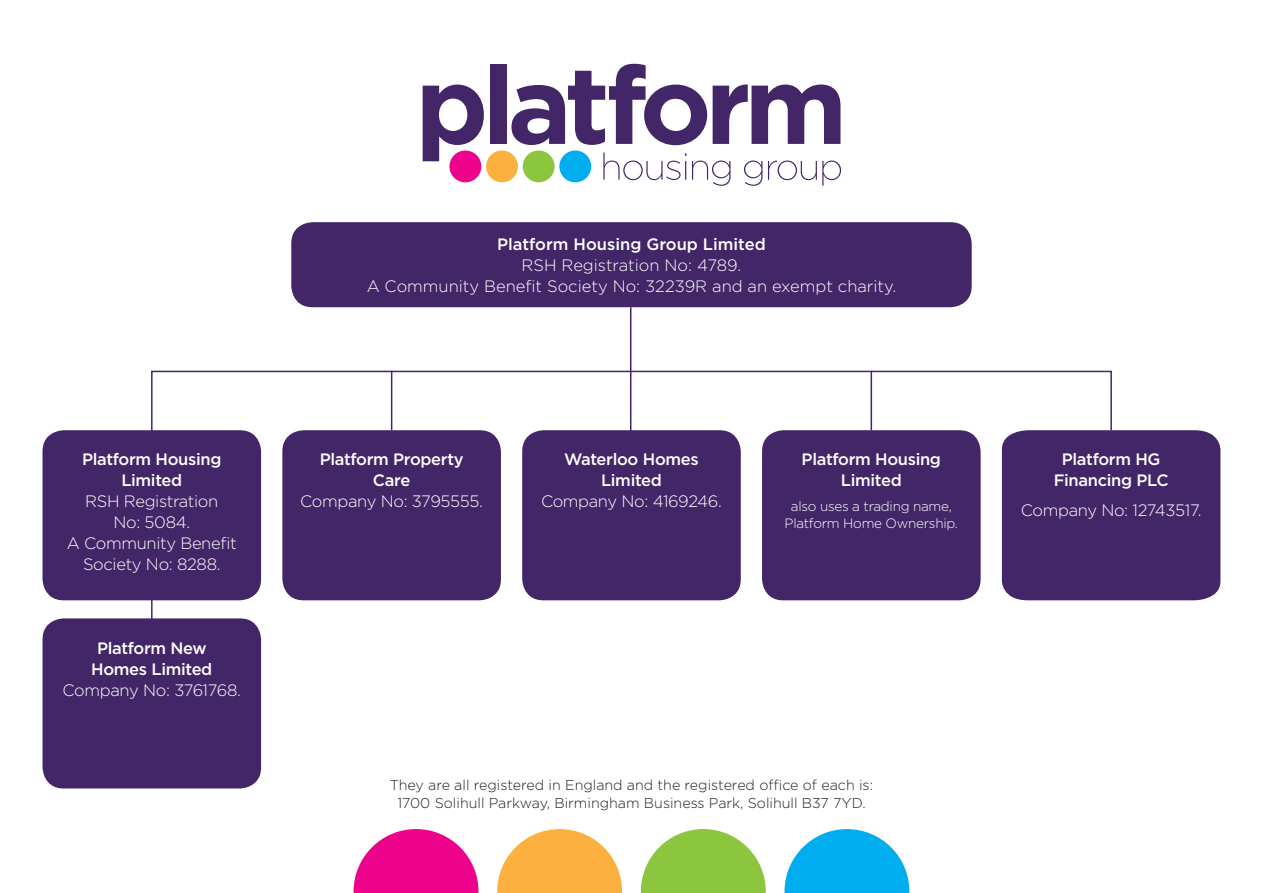
<style>
.page{position:relative;width:1263px;height:893px;background:#fff}
.page>*{position:absolute;margin:0;border:0;box-sizing:border-box;transform-origin:0 0}
.t1{font:500 16.5px/21px "Gotham";letter-spacing:-.02em;color:#fff;text-align:center}
.t2{font:300 16.5px/21px "Gotham";color:#fff;text-align:center}
.t3{font:300 16.5px/21px "Gotham";letter-spacing:-.02em;color:#fff;text-align:center}
.t4{font:300 14.25px/18px "Gotham";color:#231f20;text-align:center}
.t5{font:300 13.5px/16.5px "Gotham";letter-spacing:-.02em;color:#fff;text-align:center}
.s1{font-weight:500}
.s2{font-weight:300}
</style>
<div class="page">
<svg style="left:150px;top:370px;width:963px;height:298px"></svg>
<div style="left:291px;top:222px;width:681px;height:85px;background:#432668;border-radius:21px"></div>
<div style="left:43px;top:430px;width:218px;height:170px;background:#432668;border-radius:21px"></div>
<div style="left:43px;top:618px;width:218px;height:170px;background:#432668;border-radius:21px"></div>
<div style="left:522px;top:430px;width:219px;height:170px;background:#432668;border-radius:21px"></div>
<div style="left:282px;top:430px;width:219px;height:170px;background:#432668;border-radius:21px"></div>
<div style="left:762px;top:430px;width:219px;height:170px;background:#432668;border-radius:21px"></div>
<div style="left:1002px;top:430px;width:218px;height:170px;background:#432668"></div>
<svg style="left:423px;top:85px;width:61px;height:76px"></svg>
<div style="left:490px;top:65px;width:17px;height:79px;background:#432668"></div>
<svg style="left:511px;top:64px;width:196px;height:81px"></svg>
<svg style="left:713px;top:84px;width:127px;height:60px"></svg>
<svg style="left:603px;top:153px;width:83px;height:27px"></svg>
<svg style="left:692px;top:161px;width:38px;height:25px"></svg>
<svg style="left:744px;top:161px;width:18px;height:25px"></svg>
<svg style="left:768px;top:160px;width:73px;height:26px"></svg>
<div style="left:449px;top:150px;width:32px;height:32px;background:#ed028c;border-radius:50%"></div>
<div style="left:486px;top:150px;width:32px;height:32px;background:#fbb03f;border-radius:50%"></div>
<div style="left:523px;top:150px;width:32px;height:32px;background:#8bc63e;border-radius:50%"></div>
<div style="left:559px;top:150px;width:32px;height:32px;background:#00aeef;border-radius:50%"></div>
<svg style="left:354px;top:829px;width:124px;height:64px"></svg>
<svg style="left:497px;top:829px;width:125px;height:64px"></svg>
<svg style="left:641px;top:829px;width:125px;height:64px"></svg>
<svg style="left:784px;top:829px;width:125px;height:64px"></svg>
<hr style="left:630px;top:307px;width:1px;height:135px;background:#432668">
<hr style="left:391px;top:371px;width:1px;height:59px;background:#432668">
<hr style="left:870px;top:371px;width:2px;height:59px;background:#432668">
<p class="t2" style="left:367px;top:233px;width:531px"><span class="s1">Platform Housing Group Limited<br></span>RSH Registration No: 4789.<br>A Community Benefit Society No: 32239R and an exempt charity.</p>
<p class="t1" style="left:82px;top:449px;width:141px">Platform Housing<br>Limited</p>
<p class="t3" style="left:67px;top:491px;width:171px">RSH Registration<br>No: 5084.<br>A Community Benefit<br>Society No: 8288.</p>
<p class="t1" style="left:63px;top:637px;width:180px">Platform New<br>Homes Limited<br><span class="s2">Company No: 3761768.</span></p>
<p class="t1" style="left:300px;top:449px;width:184px">Platform Property<br>Care<br><span class="s2">Company No: 3795555.</span></p>
<p class="t1" style="left:541px;top:449px;width:182px">Waterloo Homes<br>Limited<br><span class="s2">Company No: 4169246.</span></p>
<p class="t1" style="left:802px;top:449px;width:141px">Platform Housing<br>Limited</p>
<p class="t5" style="left:784px;top:498px;width:175px">also uses a trading name,<br>Platform Home Ownership.</p>
<p class="t4" style="left:390px;top:775px;width:485px">They are all registered in England and the registered office of each is:<br>1700 Solihull Parkway, Birmingham Business Park, Solihull B37 7YD.</p>
<p class="t1" style="left:1054px;top:449px;width:116px">Platform HG<br>Financing PLC</p>
<p class="t3" style="left:1021px;top:499px;width:182px">Company No: 12743517.</p>
</div>
